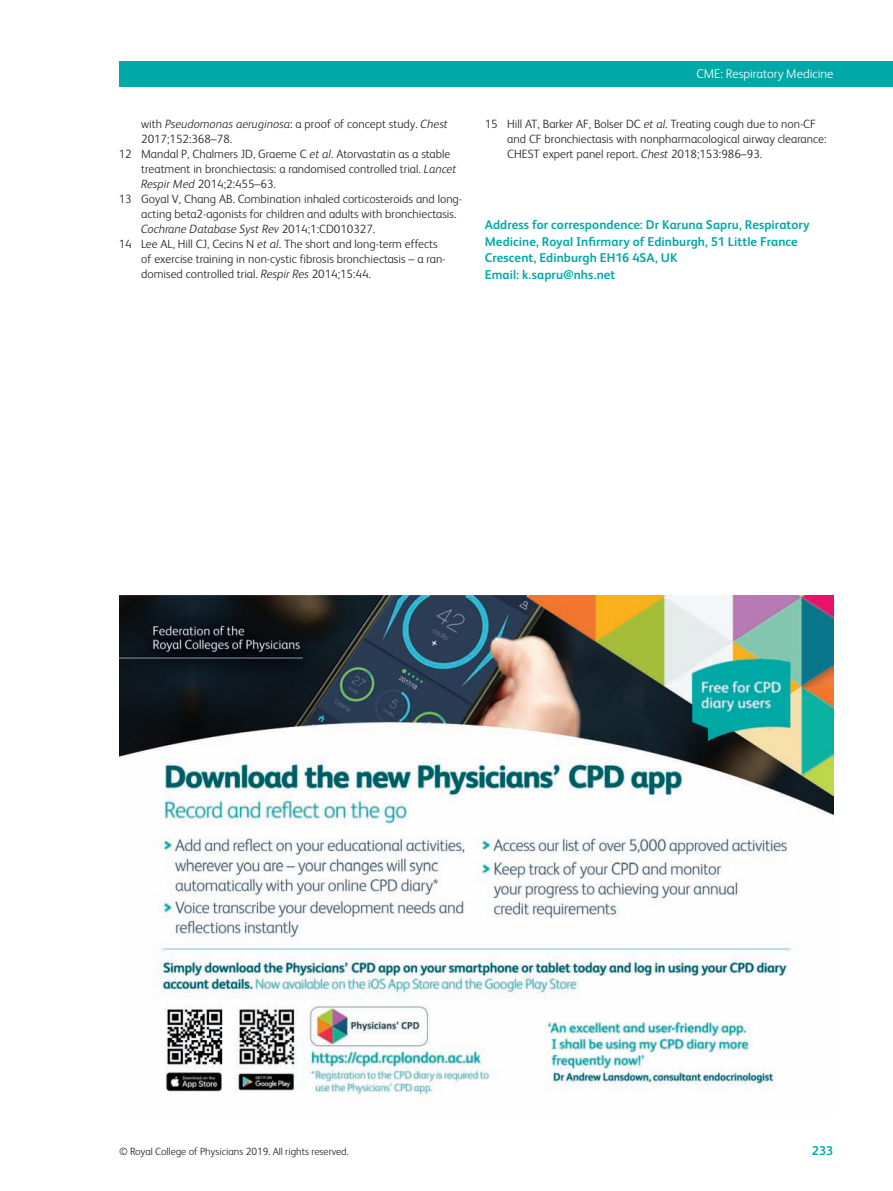
<style>
.page{position:relative;width:893px;height:1191px;background:#fff}
.page>*{position:absolute;margin:0;border:0;box-sizing:border-box;transform-origin:0 0}
.t1{font:700 12.75px/16.5px "FS Albert";letter-spacing:.005em;color:#00a9a7}
.t2{font:300 12.75px "FS Albert";color:#fff}
.t3{font:300 12px/15px "FS Albert";color:#231f20}
.t4{font:italic 300 12px "FS Albert";color:#231f20}
.t5{font:300 10.5px "FS Albert";color:#231f20}
.s1{font-style:italic}
.s2{font-style:normal}
</style>
<div class="page">
<div style="left:119px;top:62px;width:774px;height:25px;background:#00a9a7"></div>
<img style="left:119px;top:595px;width:714px;height:501px">
<p class="t3" style="left:141px;top:118px;width:308px">with <span class="s1">Pseudomonas aeruginosa</span> : a proof of concept study . <span class="s1">Chest</span></p>
<p class="t3" style="left:141px;top:133px;width:93px">2017 ; 152 : 368 – 78 .</p>
<p class="t3" style="left:119px;top:148px;width:333px">12 Mandal P , Chalmers JD , Graeme C <span class="s1">et al</span> . Atorvastatin as a stable</p>
<p class="t3" style="left:141px;top:163px;width:317px">treatment in bronchiectasis: a randomised controlled trial . <span class="s1">Lancet</span></p>
<p class="t3" style="left:141px;top:178px;width:136px"><span class="s1">Respir Med</span> 2014 ; 2 : 455 – 63 .</p>
<p class="t3" style="left:119px;top:193px;width:345px">13 Goyal V , Chang AB. Combination inhaled corticosteroids and long-</p>
<p class="t3" style="left:141px;top:208px;width:317px">acting beta2-agonists for children and adults with bronchiectasis .</p>
<p class="t4" style="left:141px;top:225px;width:235px">Cochrane Database Syst Rev <span class="s2">2014 ; 1 : CD010327 .</span></p>
<p class="t3" style="left:119px;top:238px;width:320px">14 Lee AL , Hill CJ , Cecins N <span class="s1">et al</span> . The short and long-term effects</p>
<p class="t3" style="left:141px;top:253px;width:306px">of exercise training in non-cystic fibrosis bronchiectasis – a ran-</p>
<p class="t3" style="left:141px;top:268px;width:231px">domised controlled trial . <span class="s1">Respir Res</span> 2014 ; 15 : 44 .</p>
<p class="t2" style="left:696px;top:69px;width:139px">CME: Respiratory Medicine</p>
<p class="t3" style="left:507px;top:118px;width:321px;text-indent:-22px">15 Hill AT , Barker AF , Bolser DC <span class="s1">et al</span> . Treating cough due to non-CF and CF bronchiectasis with nonpharmacological airway clearance:<br>CHEST expert panel report . <span class="s1">Chest</span> 2018 ; 153 : 986 – 93 .</p>
<p class="t1" style="left:485px;top:218px;width:326px">Address for correspondence: Dr Karuna Sapru, Respiratory Medicine, Royal Infirmary of Edinburgh, 51 Little France Crescent, Edinburgh EH16 4SA, UK<br>Email: k.sapru@nhs.net</p>
<p class="t5" style="left:119px;top:1147px;width:231px">© Royal College of Physicians 2019. All rights reserved.</p>
<p class="t1" style="left:812px;top:1143px;width:23px">233</p>
</div>
